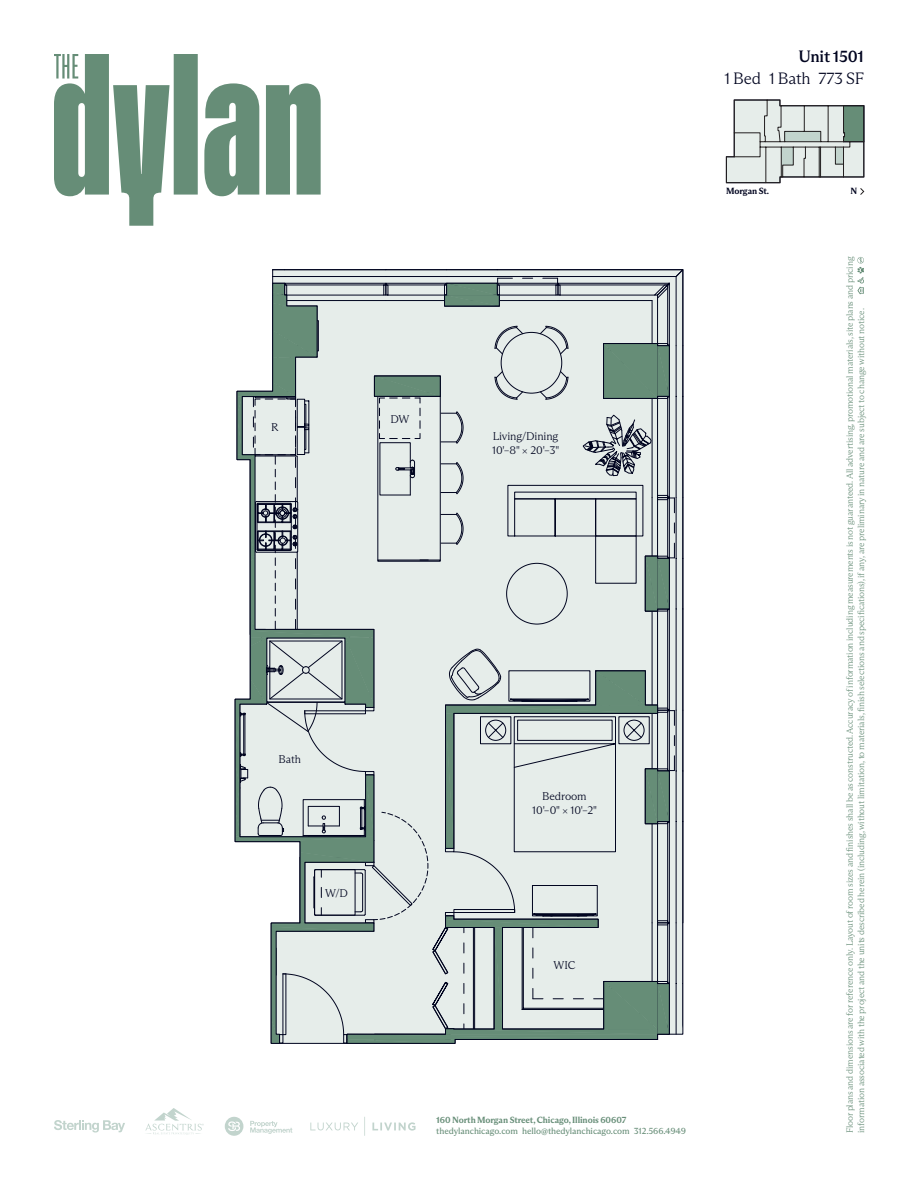
<style>
.page{position:relative;width:918px;height:1188px;background:#fff}
.page>*{position:absolute;margin:0;border:0;box-sizing:border-box;transform-origin:0 0}
.t1{font:300 16.5px/22.5px "ABC Arizona Mix";letter-spacing:-.01em;color:#00041f;text-align:right}
.t2{font:300 11.25px/14.1px "ABC Arizona Mix";letter-spacing:-.01em;color:#00041f}
.t3{font:300 9px/11.2px "ABC Arizona Mix";letter-spacing:-.01em;color:#668d77}
.t4{font:9px "ABC Arizona Mix";letter-spacing:-.01em;color:#668d77}
.t5{font:700 9px "ABC Arizona Mix";letter-spacing:-.01em;color:#668d77}
.t6{font:700 9px "ABC Arizona Mix";letter-spacing:-.015em;color:#00041f}
.s1{font-weight:500}
</style>
<div class="page">
<svg style="left:272px;top:269px;width:412px;height:775px;background:#ccd6d3"></svg>
<div style="left:374px;top:376px;width:66px;height:21px;border:1px solid #00041f"></div>
<svg style="left:235px;top:283px;width:139px;height:761px"></svg>
<svg style="left:54px;top:54px;width:267px;height:172px;fill:#668d77"></svg>
<svg style="left:54px;top:54px;width:24px;height:25px"></svg>
<svg style="left:857px;top:257px;width:7px;height:37px"></svg>
<svg style="left:310px;top:1117px;width:106px;height:19px"></svg>
<svg style="left:225px;top:1117px;width:67px;height:19px"></svg>
<svg style="left:145px;top:1108px;width:59px;height:27px"></svg>
<svg style="left:54px;top:1120px;width:71px;height:13px"></svg>
<svg style="left:726px;top:100px;width:138px;height:95px"></svg>
<p class="t2" style="left:271px;top:420px;width:9px">R</p>
<p class="t2" style="left:279px;top:752px;width:24px">Bath</p>
<p class="t2" style="left:325px;top:886px;width:24px">W/D</p>
<p class="t1" style="left:724px;top:45px;width:141px"><span class="s1">Unit 1501<br></span>1 Bed 1 Bath 773 SF</p>
<p class="t2" style="left:390px;top:412px;width:21px">DW</p>
<p class="t2" style="left:492px;top:429px;width:69px">Living/Dining<br>10'–8" × 20'–3"</p>
<p class="t2" style="left:532px;top:789px;width:66px;text-align:center">Bedroom<br>10'–0" × 10'–2"</p>
<p class="t2" style="left:554px;top:958px;width:23px">WIC</p>
<p class="t5" style="left:436px;top:1114px;width:191px">160 North Morgan Street, Chicago, Illinois 60607</p>
<p class="t4" style="left:436px;top:1126px;width:251px">thedylanchicago.com hello@thedylanchicago.com 312.566.4949</p>
<p class="t6" style="left:726px;top:186px;width:44px">Morgan St.</p>
<p class="t6" style="left:850px;top:186px;width:8px">N</p>
<p class="t3" style="left:844px;top:1133px;width:878px;rotate:-90deg">Floor plans and dimensions are for reference only. Layout of room sizes and finishes shall be as constructed. Accuracy of information including measurements is not guaranteed. All advertising, promotional materials, site plans and pricing information associated with the project and the units described herein (including, without limitation, to materials, finish selections and specifications), if any, are preliminary in nature and are subject to change without notice.</p>
</div>
